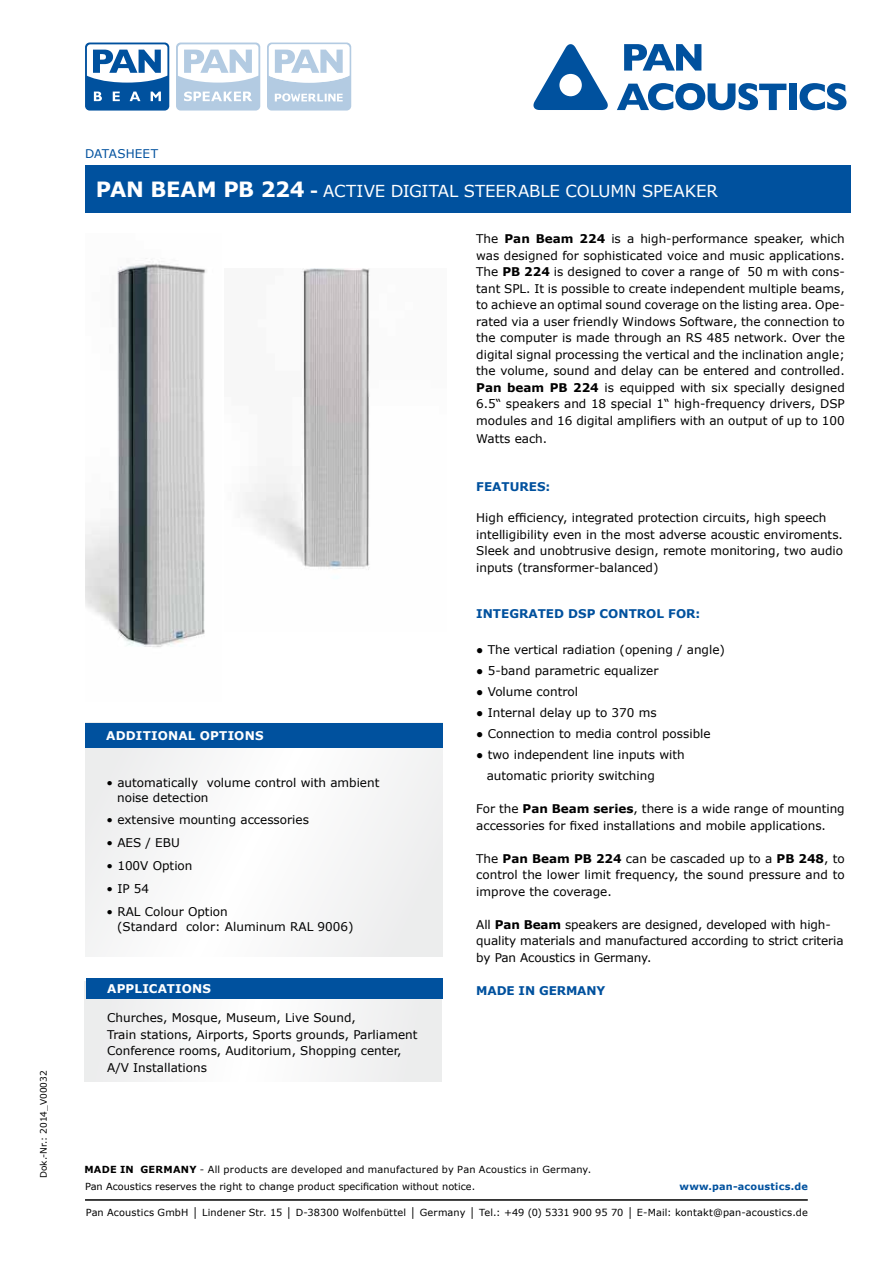
<style>
.page{position:relative;width:893px;height:1263px;background:#fff}
.page>*{position:absolute;margin:0;border:0;box-sizing:border-box;transform-origin:0 0}
.t1{font:16.5px "Verdana";letter-spacing:-.01em;color:#fff}
.t2{font:12px/16.5px "Verdana";color:#000}
.t3{font:700 12px "Verdana";letter-spacing:.015em;color:#fff}
.t4{font:700 12px "Verdana";color:#00519e}
.t5{font:12px "Verdana";letter-spacing:.01em;color:#00519e}
.t6{font:9.75px "Verdana";letter-spacing:.015em;color:#000}
.t7{font:700 9.75px "Verdana";letter-spacing:.02em;color:#00519e}
.t8{font:9px "Verdana";color:#000}
.s1{font-weight:700;font-size:21px}
.s2{font-weight:700}
</style>
<div class="page">
<img style="left:85px;top:258px;width:121px;height:389px">
<img style="left:244px;top:269px;width:126px;height:301px">
<svg style="left:176px;top:43px;width:84px;height:68px"></svg>
<svg style="left:85px;top:43px;width:84px;height:68px"></svg>
<svg style="left:267px;top:43px;width:84px;height:68px"></svg>
<div style="left:85px;top:165px;width:766px;height:48px;background:#00519e"></div>
<svg style="left:624px;top:44px;width:77px;height:27px"></svg>
<svg style="left:617px;top:83px;width:169px;height:27px"></svg>
<div style="left:789px;top:84px;width:8px;height:26px;background:#00519e"></div>
<svg style="left:799px;top:83px;width:47px;height:27px"></svg>
<svg style="left:533px;top:44px;width:75px;height:66px"></svg>
<div style="left:85px;top:723px;width:357px;height:234px;background:#f6f6f7"></div>
<div style="left:85px;top:723px;width:357px;height:24px;background:#00519e"></div>
<div style="left:85px;top:981px;width:357px;height:100px;background:#f4f4f5"></div>
<div style="left:86px;top:978px;width:357px;height:20px;background:#00519e"></div>
<hr style="left:85px;top:1199px;width:723px;height:1px;background:#000">
<p class="t8" style="left:37px;top:1178px;width:109px;rotate:-90deg">Dok.-Nr.: 2014_V00032</p>
<p class="t5" style="left:85px;top:145px;width:75px">DATASHEET</p>
<h1 class="t1" style="left:96px;top:180px;width:623px"><span class="s1">PAN BEAM PB 224</span> <span class="s2">-</span> ACTIVE DIGITAL STEERABLE COLUMN SPEAKER</h1>
<p class="t3" style="left:106px;top:727px;width:265px">ZUSÄ ZLICH ERHÄLTLICHE OPTIONEN</p>
<p class="t3" style="left:106px;top:727px;width:159px">ADDITIONAL OPTIONS</p>
<p class="t2" style="left:117px;top:775px;width:264px;line-height:14.4px;text-indent:-10px">• automatically volume control with ambient noise detection</p>
<p class="t2" style="left:107px;top:812px;width:204px">• extensive mounting accessories</p>
<p class="t2" style="left:107px;top:835px;width:75px">• AES / EBU</p>
<p class="t2" style="left:107px;top:857px;width:87px">• 100V Option</p>
<p class="t2" style="left:107px;top:880px;width:44px">• IP 54</p>
<p class="t2" style="left:117px;top:904px;width:238px;line-height:14.4px;text-indent:-10px">• RAL Colour Option<br>(Standard color: Aluminum RAL 9006)</p>
<p class="t2" style="left:107px;top:915px;width:225px">• Lackierbarkeit nach Kundenwunsch</p>
<p class="t3" style="left:107px;top:980px;width:105px">APPLICATIONS</p>
<p class="t3" style="left:117px;top:980px;width:103px">NWENDUNGEN</p>
<p class="t2" style="left:107px;top:1009px;width:312px">Churches, Mosque, Museum, Live Sound,<br>Train stations, Airports, Sports grounds, Parliament Conference rooms, Auditorium, Shopping center, A/V Installations</p>
<p class="t2" style="left:107px;top:1016px;width:293px">Kirchen, Museen, Bahnhöfe,<br>Konferenzräume, Vortragssäle, Einkaufszentren,<br>Audio-Video-Präsentationsräume</p>
<p class="t2" style="left:476px;top:230px;width:370px;text-align:justify">The <span class="s2">Pan Beam 224</span> is a high-performance speaker, which was designed for sophisticated voice and music applications.<br>The <span class="s2">PB 224</span> is designed to cover a range of 50 m with cons&shy;tant SPL. It is possible to create independent multiple beams, to achieve an optimal sound coverage on the listing area. Ope&shy;rated via a user friendly Windows Software, the connection to the computer is made through an RS 485 network. Over the digital signal processing the vertical and the inclination angle; the volume, sound and delay can be entered and controlled.<br><span class="s2">Pan beam PB 224</span> is equipped with six specially designed 6.5“ speakers and 18 special 1“ high-frequency drivers, DSP modules and 16 digital amplifiers with an output of up to 100</p>
<p class="t2" style="left:476px;top:430px;width:73px">Watts each.</p>
<p class="t4" style="left:476px;top:478px;width:76px">FEATURES:</p>
<p class="t2" style="left:476px;top:509px;width:368px">High efficiency, integrated protection circuits, high speech intelligibility even in the most adverse acoustic enviroments.<br>Sleek and unobtrusive design, remote monitoring, two audio inputs (transformer-balanced)</p>
<p class="t4" style="left:476px;top:605px;width:226px">INTEGRATED DSP CONTROL FOR:</p>
<p class="t2" style="left:476px;top:641px;width:250px">● The vertical radiation (opening / angle)</p>
<p class="t2" style="left:476px;top:662px;width:184px">● 5-band parametric equalizer</p>
<p class="t2" style="left:476px;top:683px;width:103px">● Volume control</p>
<p class="t2" style="left:476px;top:704px;width:182px">● Internal delay up to 370 ms</p>
<p class="t2" style="left:476px;top:725px;width:236px">● Connection to media control possible</p>
<p class="t2" style="left:487px;top:744px;width:200px;line-height:21px;text-indent:-10px">● two independent line inputs with automatic priority switching</p>
<p class="t2" style="left:476px;top:800px;width:370px">For the <span class="s2">Pan Beam series</span>, there is a wide range of mounting accessories for fixed installations and mobile applications.</p>
<p class="t2" style="left:476px;top:850px;width:370px;text-align:justify">The <span class="s2">Pan Beam PB 224</span> can be cascaded up to a <span class="s2">PB 248</span>, to control the lower limit frequency, the sound pressure and to improve the coverage.</p>
<p class="t2" style="left:476px;top:916px;width:369px">All <span class="s2">Pan Beam</span> speakers are designed, developed with high&shy;quality materials and manufactured according to strict criteria by Pan Acoustics in Germany.</p>
<p class="t4" style="left:476px;top:982px;width:131px">MADE IN GERMANY</p>
<p class="t6" style="left:85px;top:1162px;width:508px"><span class="s2">MADE IN GERMANY</span> - All products are developed and manufactured by Pan Acoustics in Germany.</p>
<p class="t6" style="left:85px;top:1179px;width:392px">Pan Acoustics reserves the right to change product specification without notice.</p>
<p class="t6" style="left:86px;top:1205px;width:724px">Pan Acoustics GmbH │ Lindener Str. 15 │ D-38300 Wolfenbüttel │ Germany │ Tel.: +49 (0) 5331 900 95 70 │ E-Mail: kontakt@pan-acoustics.de</p>
<p class="t7" style="left:679px;top:1180px;width:130px">www.pan-acoustics.de</p>
</div>
